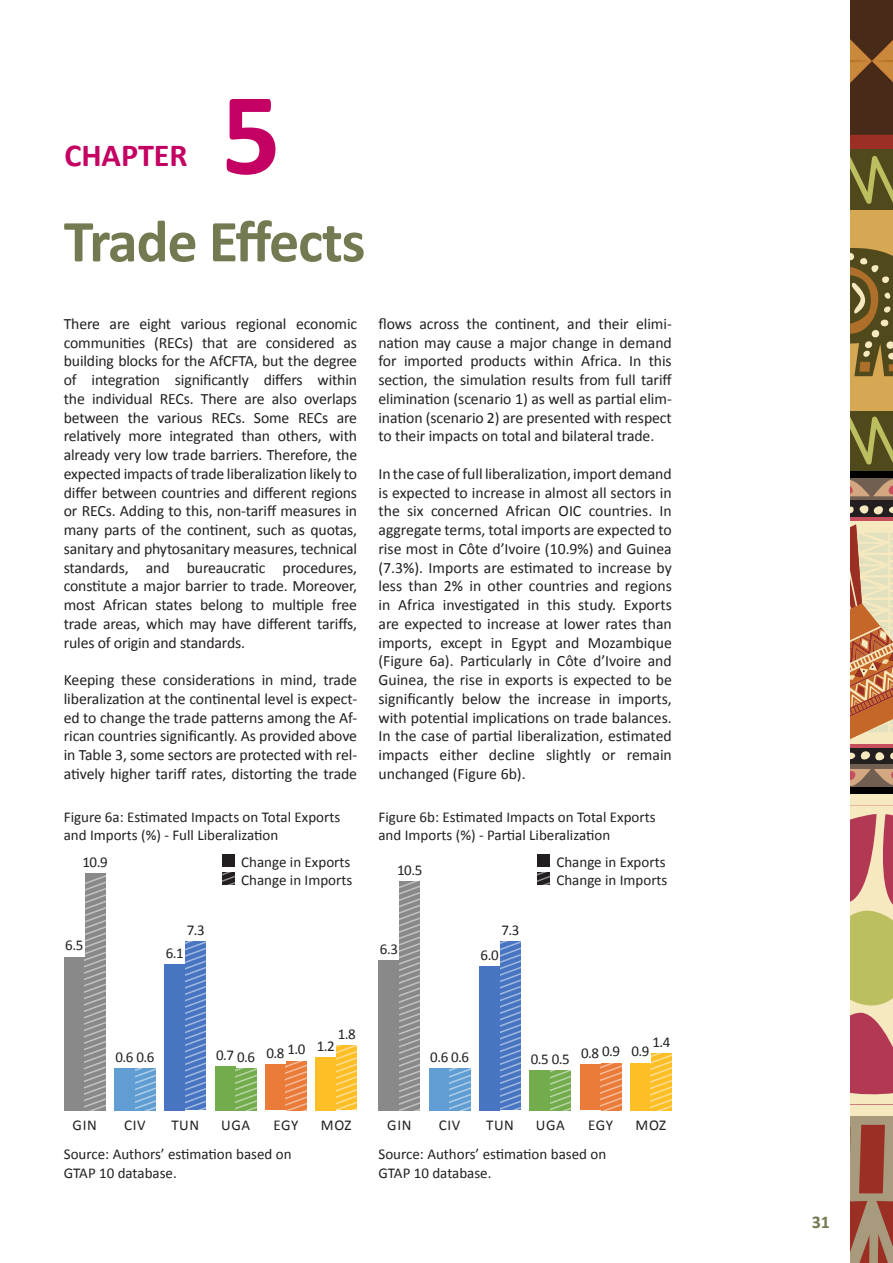
<style>
.page{position:relative;width:893px;height:1263px;background:#fff}
.page>*{position:absolute;margin:0;border:0;box-sizing:border-box;transform-origin:0 0}
.Chapter_Number{font:700 117.9px "Calibri";color:#c40063}
.Heading{font:700 60px "Calibri";letter-spacing:-.02em;color:#737a51}
.Chapter{font:700 32.1px "Calibri";color:#c40063}
.t1{font:700 18px "Calibri";color:#737a51}
.Bodytext{font:15.75px/18.8px "Calibri";letter-spacing:-.005em;color:#231f20;text-align:justify}
.Graph_text{font:15px/18px "Calibri";color:#231f20}
.Graph_Numbers{font:15px "Calibri";letter-spacing:.04em;color:#231f20}
.Source{font:15px/18.8px "Calibri";color:#231f20}
</style>
<div class="page">
<div style="left:850px;top:1116px;width:43px;height:147px;background:#a79a7d"></div>
<svg style="left:876px;top:1201px;width:17px;height:62px"></svg>
<svg style="left:850px;top:1201px;width:19px;height:62px"></svg>
<svg style="left:859px;top:1125px;width:26px;height:68px;background:#9c382a"></svg>
<div style="left:850px;top:794px;width:43px;height:322px;background:#f7e9bf"></div>
<svg style="left:850px;top:0;width:43px;height:1105px;background:#a27b54"></svg>
<div style="left:64px;top:956px;width:21px;height:154px;background:#898989"></div>
<svg style="left:85px;top:873px;width:21px;height:6px"></svg>
<svg style="left:85px;top:879px;width:21px;height:231px;background:#979797"></svg>
<div style="left:114px;top:1068px;width:21px;height:42px;background:#5f9dd3"></div>
<svg style="left:135px;top:1068px;width:21px;height:42px"></svg>
<div style="left:164px;top:964px;width:21px;height:146px;background:#4775c2"></div>
<svg style="left:185px;top:941px;width:21px;height:169px;background:#5d85c9"></svg>
<div style="left:215px;top:1066px;width:21px;height:44px;background:#73ac4c"></div>
<svg style="left:236px;top:1068px;width:21px;height:42px"></svg>
<div style="left:265px;top:1064px;width:21px;height:46px;background:#ea7b39"></div>
<svg style="left:286px;top:1061px;width:21px;height:49px"></svg>
<div style="left:315px;top:1057px;width:21px;height:53px;background:#fdbe26"></div>
<svg style="left:336px;top:1045px;width:21px;height:65px"></svg>
<div style="left:378px;top:960px;width:21px;height:150px;background:#898989"></div>
<svg style="left:399px;top:883px;width:21px;height:227px;background:#979797"></svg>
<div style="left:429px;top:1068px;width:21px;height:42px;background:#5f9dd3"></div>
<svg style="left:450px;top:1068px;width:21px;height:42px"></svg>
<div style="left:479px;top:966px;width:21px;height:144px;background:#4775c2"></div>
<svg style="left:500px;top:941px;width:21px;height:169px;background:#5d85c9"></svg>
<div style="left:529px;top:1070px;width:21px;height:40px;background:#73ac4c"></div>
<svg style="left:550px;top:1070px;width:21px;height:40px"></svg>
<div style="left:580px;top:1064px;width:21px;height:46px;background:#ea7b39"></div>
<svg style="left:601px;top:1063px;width:20px;height:47px"></svg>
<div style="left:630px;top:1062px;width:21px;height:48px;background:#fdbe26"></div>
<svg style="left:651px;top:1053px;width:21px;height:57px"></svg>
<div style="left:222px;top:854px;width:12px;height:13px;background:#231f20"></div>
<svg style="left:222px;top:872px;width:12px;height:13px"></svg>
<div style="left:537px;top:854px;width:13px;height:13px;background:#231f20"></div>
<svg style="left:537px;top:872px;width:13px;height:13px"></svg>
<p class="Chapter" style="left:64px;top:135px;width:125px">CHAPTER</p>
<p class="Chapter_Number" style="left:221px;top:59px;width:61px">5</p>
<p class="Heading" style="left:64px;top:203px;width:303px">Trade Effects</p>
<p class="Bodytext" style="left:64px;top:314px;width:295px">There are eight various regional economic communities (RECs) that are considered as building blocks for the AfCFTA, but the degree of integration significantly differs within the individual RECs. There are also overlaps between the various RECs. Some RECs are relatively more integrated than others, with already very low trade barriers. Therefore, the expected impacts of trade liberalization likely to differ between countries and different regions or RECs. Adding to this, non-tariff measures in many parts of the continent, such as quotas, sanitary and phytosanitary measures, technical standards, and bureaucratic procedures, constitute a major barrier to trade. Moreover, most African states belong to multiple free trade areas, which may have different tariffs, rules of origin and standards.</p>
<p class="Bodytext" style="left:64px;top:670px;width:295px">Keeping these considerations in mind, trade liberalization at the continental level is expect&shy;ed to change the trade patterns among the Af&shy;rican countries significantly. As provided above in Table 3, some sectors are protected with rel&shy;atively higher tariff rates, distorting the trade</p>
<p class="Bodytext" style="left:378px;top:314px;width:295px">flows across the continent, and their elimi&shy;nation may cause a major change in demand for imported products within Africa. In this section, the simulation results from full tariff elimination (scenario 1) as well as partial elim&shy;ination (scenario 2) are presented with respect to their impacts on total and bilateral trade.</p>
<p class="Bodytext" style="left:378px;top:464px;width:295px">In the case of full liberalization, import demand is expected to increase in almost all sectors in the six concerned African OIC countries. In aggregate terms, total imports are expected to rise most in Côte d’Ivoire (10.9%) and Guinea (7.3%). Imports are estimated to increase by less than 2% in other countries and regions in Africa investigated in this study. Exports are expected to increase at lower rates than imports, except in Egypt and Mozambique (Figure 6a). Particularly in Côte d’Ivoire and Guinea, the rise in exports is expected to be significantly below the increase in imports, with potential implications on trade balances.<br>In the case of partial liberalization, estimated impacts either decline slightly or remain unchanged (Figure 6b).</p>
<p class="Graph_text" style="left:64px;top:808px;width:278px">Figure 6a: Estimated Impacts on Total Exports and Imports (%) - Full Liberalization</p>
<p class="Graph_text" style="left:378px;top:808px;width:279px">Figure 6b: Estimated Impacts on Total Exports and Imports (%) - Partial Liberalization</p>
<p class="Graph_Numbers" style="left:82px;top:852px;width:27px">10.9</p>
<p class="Graph_Numbers" style="left:65px;top:936px;width:20px">6.5</p>
<p class="Graph_Numbers" style="left:187px;top:921px;width:20px">7.3</p>
<p class="Graph_Numbers" style="left:166px;top:943px;width:20px">6.1</p>
<p class="Graph_text" style="left:241px;top:853px;width:111px">Change in Exports</p>
<p class="Graph_text" style="left:241px;top:871px;width:113px">Change in Imports</p>
<p class="Graph_Numbers" style="left:397px;top:860px;width:27px">10.5</p>
<p class="Graph_Numbers" style="left:380px;top:940px;width:20px">6.3</p>
<p class="Graph_Numbers" style="left:501px;top:921px;width:20px">7.3</p>
<p class="Graph_Numbers" style="left:480px;top:945px;width:20px">6.0</p>
<p class="Graph_text" style="left:556px;top:853px;width:111px">Change in Exports</p>
<p class="Graph_text" style="left:556px;top:871px;width:113px">Change in Imports</p>
<p class="Graph_Numbers" style="left:115px;top:1047px;width:40px">0.6 0.6</p>
<p class="Graph_Numbers" style="left:216px;top:1046px;width:20px">0.7</p>
<p class="Graph_Numbers" style="left:237px;top:1047px;width:20px">0.6</p>
<p class="Graph_Numbers" style="left:287px;top:1040px;width:20px">1.0</p>
<p class="Graph_Numbers" style="left:266px;top:1044px;width:20px">0.8</p>
<p class="Graph_Numbers" style="left:338px;top:1025px;width:20px">1.8</p>
<p class="Graph_Numbers" style="left:317px;top:1036px;width:20px">1.2</p>
<p class="Graph_Numbers" style="left:430px;top:1047px;width:40px">0.6 0.6</p>
<p class="Graph_Numbers" style="left:531px;top:1049px;width:40px">0.5 0.5</p>
<p class="Graph_Numbers" style="left:652px;top:1032px;width:20px">1.4</p>
<p class="Graph_Numbers" style="left:581px;top:1044px;width:20px">0.8</p>
<p class="Graph_Numbers" style="left:631px;top:1042px;width:20px">0.9</p>
<p class="Graph_Numbers" style="left:602px;top:1042px;width:20px">0.9</p>
<p class="Graph_Numbers" style="left:73px;top:1116px;width:26px">GIN</p>
<p class="Graph_Numbers" style="left:124px;top:1116px;width:23px">CIV</p>
<p class="Graph_Numbers" style="left:171px;top:1116px;width:29px">TUN</p>
<p class="Graph_Numbers" style="left:221px;top:1116px;width:30px">UGA</p>
<p class="Graph_Numbers" style="left:274px;top:1116px;width:26px">EGY</p>
<p class="Graph_Numbers" style="left:321px;top:1116px;width:32px">MOZ</p>
<p class="Graph_Numbers" style="left:387px;top:1116px;width:26px">GIN</p>
<p class="Graph_Numbers" style="left:439px;top:1116px;width:23px">CIV</p>
<p class="Graph_Numbers" style="left:486px;top:1116px;width:29px">TUN</p>
<p class="Graph_Numbers" style="left:536px;top:1116px;width:30px">UGA</p>
<p class="Graph_Numbers" style="left:588px;top:1116px;width:26px">EGY</p>
<p class="Graph_Numbers" style="left:636px;top:1116px;width:32px">MOZ</p>
<p class="Source" style="left:64px;top:1145px;width:229px">Source: Authors’ estimation based on<br>GTAP 10 database.</p>
<p class="Source" style="left:378px;top:1145px;width:229px">Source: Authors’ estimation based on<br>GTAP 10 database.</p>
<p class="t1" style="left:812px;top:1210px;width:19px">31</p>
</div>
